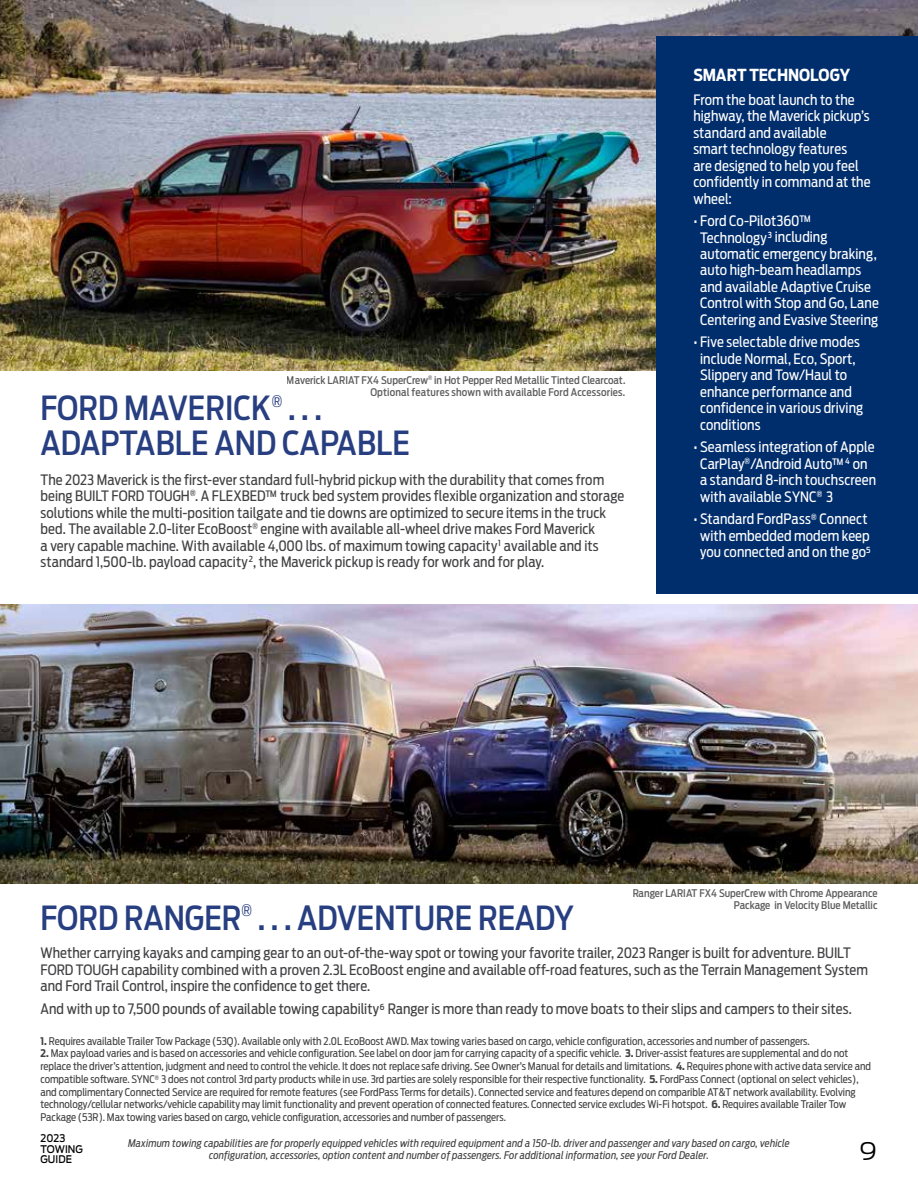
<style>
.page{position:relative;width:918px;height:1188px;background:#fff}
.page>*{position:absolute;margin:0;border:0;box-sizing:border-box;transform-origin:0 0}
.t1{font:500 33px/34.5px "Antenna Cond";color:#273e81}
.t2{font:300 24px "Antenna";color:#000;scale:1.1 1}
.t3{font:700 16.5px "Antenna Cond";letter-spacing:-.005em;color:#fff}
.t4{font:14.25px/16.5px "Antenna Cond";letter-spacing:.005em;color:#414042}
.t5{font:14.25px/16.5px "Antenna Cond";letter-spacing:.005em;color:#fff}
.t6{font:10.5px/12.8px "Antenna Cond";color:#414042}
.t7{font:italic 10.5px/12.3px "Antenna Cond";letter-spacing:.01em;color:#414042;text-align:center}
.t8{font:500 10.5px/12px "Antenna Cond";color:#414042;text-align:right}
.t9{font:500 10.5px/10.5px "Antenna";letter-spacing:.01em;color:#000;scale:.9 1}
.s1{font-weight:700}
</style>
<div class="page">
<img style="left:0;top:0;width:918px;height:371px">
<img style="left:0;top:605px;width:918px;height:279px">
<div style="left:657px;top:36px;width:261px;height:558px;background:#002e6d"></div>
<p class="t8" style="left:287px;top:374px;width:340px">Maverick LARIAT FX4 SuperCrew<sup>®</sup> in Hot Pepper Red Metallic Tinted Clearcoat.<br>Optional features shown with available Ford Accessories.</p>
<h1 class="t1" style="left:41px;top:391px;width:371px">FORD MAVERICK<sup>®</sup> . . .<br>ADAPTABLE AND CAPABLE</h1>
<p class="t4" style="left:40px;top:471px;width:585px">The 2023 Maverick is the first-ever standard full-hybrid pickup with the durability that comes from being BUILT FORD TOUGH<sup>®</sup>. A FLEXBED™ truck bed system provides flexible organization and storage solutions while the multi-position tailgate and tie downs are optimized to secure items in the truck bed. The available 2.0-liter EcoBoost<sup>®</sup> engine with available all-wheel drive makes Ford Maverick<br>a very capable machine. With available 4,000 lbs. of maximum towing capacity<sup>1</sup> available and its standard 1,500-lb. payload capacity<sup>2</sup>, the Maverick pickup is ready for work and for play.</p>
<h3 class="t3" style="left:693px;top:65px;width:158px">SMART TECHNOLOGY</h3>
<h3 class="t5" style="left:693px;top:91px;width:179px">From the boat launch to the highway, the Maverick pickup’s standard and available<br>smart technology features<br>are designed to help you feel confidently in command at the wheel:</h3>
<h3 class="t5" style="left:700px;top:213px;width:180px;text-indent:-7px">• Ford Co-Pilot360™<br>Technology<sup>3</sup> including automatic emergency braking, auto high-beam headlamps and available Adaptive Cruise<br>Control with Stop and Go, Lane<br>Centering and Evasive Steering</h3>
<h3 class="t5" style="left:700px;top:334px;width:165px;text-indent:-7px">• Five selectable drive modes include Normal, Eco, Sport,<br>Slippery and Tow/Haul to enhance performance and confidence in various driving conditions</h3>
<h3 class="t5" style="left:700px;top:439px;width:178px;text-indent:-7px">• Seamless integration of Apple<br>CarPlay<sup>®</sup>/Android Auto™<sup>4</sup> on a standard 8-inch touchscreen with available SYNC<sup>®</sup> 3</h3>
<h3 class="t5" style="left:693px;top:511px;width:179px;text-align:center">• Standard FordPass<sup>®</sup> Connect with embedded modem keep you connected and on the go<sup>5</sup></h3>
<h1 class="t1" style="left:40px;top:900px;width:535px">FORD RANGER<sup>®</sup> . . . ADVENTURE READY</h1>
<p class="t8" style="left:633px;top:887px;width:247px">Ranger LARIAT FX4 SuperCrew with Chrome Appearance<br>Package in Velocity Blue Metallic</p>
<p class="t4" style="left:40px;top:945px;width:829px">Whether carrying kayaks and camping gear to an out-of-the-way spot or towing your favorite trailer, 2023 Ranger is built for adventure. BUILT<br>FORD TOUGH capability combined with a proven 2.3L EcoBoost engine and available off-road features, such as the Terrain Management System and Ford Trail Control, inspire the confidence to get there.</p>
<h3 class="t4" style="left:40px;top:1001px;width:813px">And with up to 7,500 pounds of available towing capability<sup>6</sup> Ranger is more than ready to move boats to their slips and campers to their sites.</h3>
<p class="t6" style="left:40px;top:1035px;width:771px"><span class="s1">1.</span> Requires available Trailer Tow Package (53Q). Available only with 2.0L EcoBoost AWD. Max towing varies based on cargo, vehicle configuration, accessories and number of passengers.</p>
<p class="t6" style="left:40px;top:1047px;width:832px"><span class="s1">2.</span> Max payload varies and is based on accessories and vehicle configuration. See label on door jam for carrying capacity of a specific vehicle. <span class="s1">3.</span> Driver-assist features are supplemental and do not replace the driver’s attention, judgment and need to control the vehicle. It does not replace safe driving. See Owner’s Manual for details and limitations. <span class="s1">4.</span> Requires phone with active data service and compatible software. SYNC<sup>®</sup> 3 does not control 3rd party products while in use. 3rd parties are solely responsible for their respective functionality. <span class="s1">5.</span> FordPass Connect (optional on select vehicles), and complimentary Connected Service are required for remote features (see FordPass Terms for details). Connected service and features depend on comparible AT&amp;T network availability. Evolving technology/cellular networks/vehicle capability may limit functionality and prevent operation of connected features. Connected service excludes Wi-Fi hotspot. <span class="s1">6.</span> Requires available Trailer Tow Package (53R). Max towing varies based on cargo, vehicle configuration, accessories and number of passengers.</p>
<p class="t9" style="left:40px;top:1133px;width:49px">2023<br>TOWING<br>GUIDE</p>
<h2 class="t2" style="left:859px;top:1137px;width:18px">9</h2>
<p class="t7" style="left:128px;top:1137px;width:663px">Maximum towing capabilities are for properly equipped vehicles with required equipment and a 150-lb. driver and passenger and vary based on cargo, vehicle configuration, accessories, option content and number of passengers. For additional information, see your Ford Dealer.</p>
</div>
